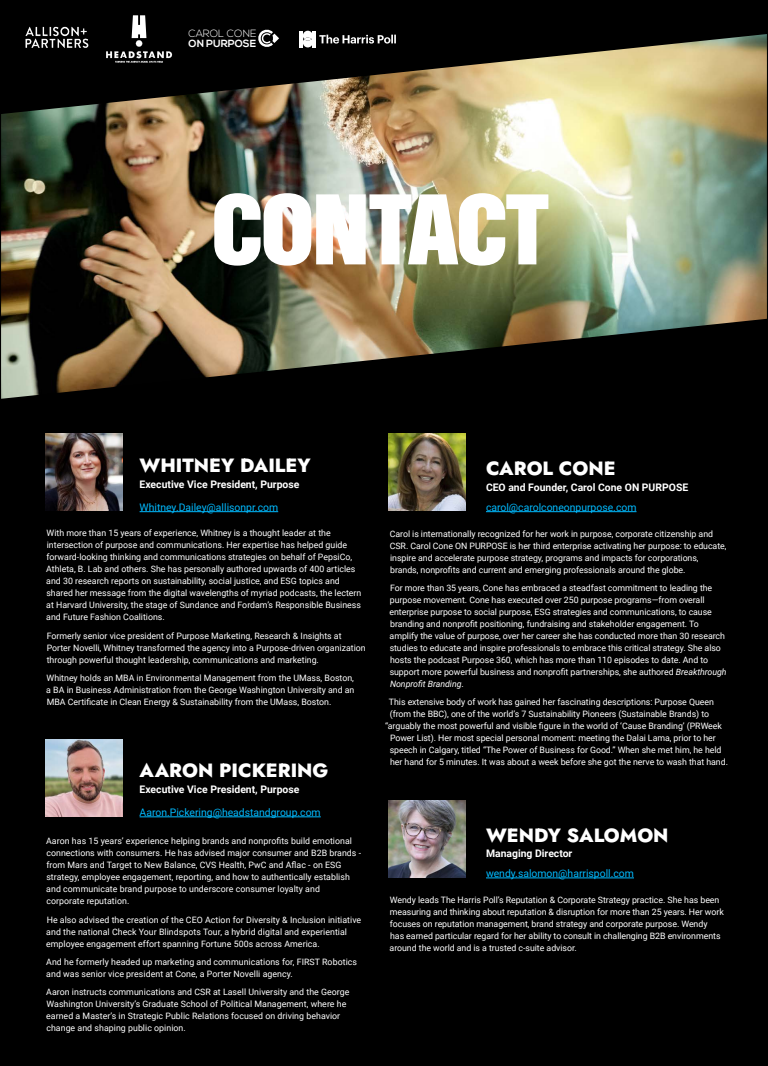
<style>
.page{position:relative;width:768px;height:1066px;background:#000}
.page>*{position:absolute;margin:0;border:0;box-sizing:border-box;transform-origin:0 0}
.t1{font:extra-condensed 100px "ABC Gravity";letter-spacing:-.005em;color:#fff}
.t2{font:800 19.2px "Jost";color:#fff}
.t3{font:300 10.48px "Nexa";color:#fff}
.t4{font:10.4px "Roboto";color:#0bf}
.t5{font:700 10.4px "Roboto";color:#fff}
.t6{font:700 10.32px "Nexa";color:#fff}
.t7{font:8.8px/12px "Roboto";letter-spacing:-.005em;color:#fff}
.s1{font-style:italic}
</style>
<div class="page">
<svg style="left:259px;top:29px;width:16px;height:5px"></svg>
<img style="left:26px;top:26px;width:61px;height:8px">
<svg style="left:131px;top:15px;width:16px;height:19px"></svg>
<hr style="left:300px;top:31px;width:3px;height:16px;background:#fff">
<hr style="left:313px;top:31px;width:3px;height:16px;background:#fff">
<svg style="left:303px;top:31px;width:10px;height:3px"></svg>
<img style="left:1px;top:34px;width:766px;height:365px">
<img style="left:46px;top:434px;width:77px;height:77px">
<hr style="left:140px;top:511px;width:138px;height:1px;background:#0bf">
<hr style="left:140px;top:817px;width:181px;height:1px;background:#0bf">
<hr style="left:486px;top:511px;width:151px;height:1px;background:#0bf">
<hr style="left:486px;top:878px;width:148px;height:1px;background:#0bf">
<img style="left:46px;top:739px;width:77px;height:77px">
<img style="left:389px;top:434px;width:77px;height:77px">
<img style="left:389px;top:800px;width:77px;height:77px">
<p class="t3" style="left:189px;top:27px;width:69px">CAROL CONE</p>
<p class="t6" style="left:189px;top:37px;width:69px">ON PURPOSE</p>
<h1 class="t1" style="left:212px;top:177px;width:339px">CONTACT</h1>
<h2 class="t2" style="left:140px;top:452px;width:173px">WHITNEY DAILEY</h2>
<p class="t5" style="left:140px;top:477px;width:161px">Executive Vice President, Purpose</p>
<p class="t4" style="left:140px;top:500px;width:140px">Whitney.Dailey@allisonpr.com</p>
<p class="t7" style="left:46px;top:527px;width:317px">With more than 15 years of experience, Whitney is a thought leader at the intersection of purpose and communications. Her expertise has helped guide forward-looking thinking and communications strategies on behalf of PepsiCo, Athleta, B. Lab and others. She has personally authored upwards of 400 articles and 30 research reports on sustainability, social justice, and ESG topics and shared her message from the digital wavelengths of myriad podcasts, the lectern at Harvard University, the stage of Sundance and Fordam’s Responsible Business and Future Fashion Coalitions.</p>
<p class="t7" style="left:47px;top:629px;width:321px">Formerly senior vice president of Purpose Marketing, Research &amp; Insights at<br>Porter Novelli, Whitney transformed the agency into a Purpose-driven organization through powerful thought leadership, communications and marketing.</p>
<p class="t7" style="left:46px;top:672px;width:310px;text-align:justify">Whitney holds an MBA in Environmental Management from the UMass, Boston, a BA in Business Administration from the George Washington University and an MBA Certificate in Clean Energy &amp; Sustainability from the UMass, Boston.</p>
<h2 class="t2" style="left:140px;top:757px;width:190px">AARON PICKERING</h2>
<p class="t5" style="left:140px;top:782px;width:161px">Executive Vice President, Purpose</p>
<p class="t4" style="left:140px;top:805px;width:183px">Aaron.Pickering@headstandgroup.com</p>
<p class="t7" style="left:46px;top:835px;width:317px">Aaron has 15 years’ experience helping brands and nonprofits build emotional connections with consumers. He has advised major consumer and B2B brands - from Mars and Target to New Balance, CVS Health, PwC and Aflac - on ESG strategy, employee engagement, reporting, and how to authentically establish and communicate brand purpose to underscore consumer loyalty and<br>corporate reputation.</p>
<p class="t7" style="left:46px;top:913px;width:317px">He also advised the creation of the CEO Action for Diversity &amp; Inclusion initiative and the national Check Your Blindspots Tour, a hybrid digital and experiential employee engagement effort spanning Fortune 500s across America.</p>
<p class="t7" style="left:46px;top:955px;width:312px">And he formerly headed up marketing and communications for, FIRST Robotics and was senior vice president at Cone, a Porter Novelli agency.</p>
<p class="t7" style="left:46px;top:986px;width:305px">Aaron instructs communications and CSR at Lasell University and the George Washington University’s Graduate School of Political Management, where he earned a Master’s in Strategic Public Relations focused on driving behavior change and shaping public opinion.</p>
<h2 class="t2" style="left:486px;top:455px;width:131px">CAROL CONE</h2>
<p class="t5" style="left:486px;top:480px;width:204px">CEO and Founder, Carol Cone ON PURPOSE</p>
<p class="t4" style="left:486px;top:500px;width:152px">carol@carolconeonpurpose.com</p>
<p class="t7" style="left:390px;top:527px;width:338px">Carol is internationally recognized for her work in purpose, corporate citizenship and CSR. Carol Cone ON PURPOSE is her third enterprise activating her purpose: to educate, inspire and accelerate purpose strategy, programs and impacts for corporations, brands, nonprofits and current and emerging professionals around the globe.</p>
<p class="t7" style="left:389px;top:581px;width:339px">For more than 35 years, Cone has embraced a steadfast commitment to leading the purpose movement. Cone has executed over 250 purpose programs—from overall enterprise purpose to social purpose, ESG strategies and communications, to cause branding and nonprofit positioning, fundraising and stakeholder engagement. To amplify the value of purpose, over her career she has conducted more than 30 research studies to educate and inspire professionals to embrace this critical strategy. She also hosts the podcast Purpose 360, which has more than 110 episodes to date. And to support more powerful business and nonprofit partnerships, she authored <span class="s1">Breakthrough Nonprofit Branding</span>.</p>
<p class="t7" style="left:389px;top:696px;width:326px">This extensive body of work has gained her fascinating descriptions: Purpose Queen</p>
<p class="t7" style="left:390px;top:708px;width:321px">(from the BBC), one of the world’s 7 Sustainability Pioneers (Sustainable Brands) to</p>
<p class="t7" style="left:385px;top:720px;width:339px">“arguably the most powerful and visible figure in the world of ‘Cause Branding’ (PRWeek</p>
<p class="t7" style="left:390px;top:732px;width:327px">Power List). Her most special personal moment: meeting the Dalai Lama, prior to her</p>
<p class="t7" style="left:390px;top:744px;width:333px">speech in Calgary, titled “The Power of Business for Good.” When she met him, he held</p>
<p class="t7" style="left:390px;top:756px;width:339px">her hand for 5 minutes. It was about a week before she got the nerve to wash that hand.</p>
<h2 class="t2" style="left:486px;top:822px;width:184px">WENDY SALOMON</h2>
<p class="t5" style="left:486px;top:846px;width:88px">Managing Director</p>
<p class="t4" style="left:486px;top:866px;width:149px">wendy.salomon@harrispoll.com</p>
<p class="t7" style="left:390px;top:893px;width:336px">Wendy leads The Harris Poll’s Reputation &amp; Corporate Strategy practice. She has been measuring and thinking about reputation &amp; disruption for more than 25 years. Her work focuses on reputation management, brand strategy and corporate purpose. Wendy<br>has earned particular regard for her ability to consult in challenging B2B environments around the world and is a trusted c-suite advisor.</p>
</div>
